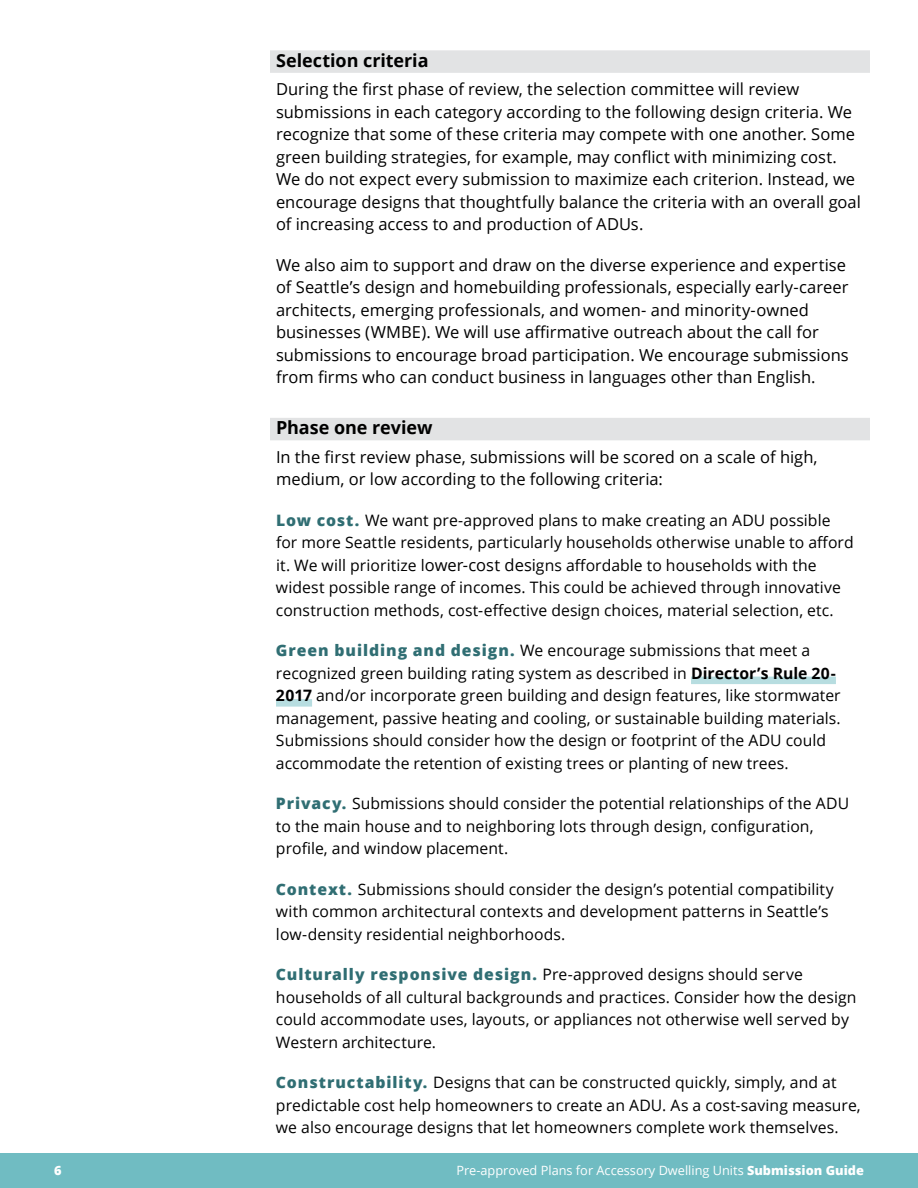
<style>
.page{position:relative;width:918px;height:1188px;background:#fff}
.page>*{position:absolute;margin:0;border:0;box-sizing:border-box;transform-origin:0 0}
.t1{font:700 18px "Open Sans";letter-spacing:-.005em;color:#000}
.t2{font:16.5px/22.5px "Open Sans";color:#000}
.t3{font:15.75px/22.5px "Open Sans";letter-spacing:.005em;color:#000}
.t4{font:12.75px "Open Sans";color:#fff}
.t5{font:800 12.75px "Open Sans";color:#fff}
.s1{font-weight:800;color:#306e73}
.s2{font-size:16.5px}
.s3{font-weight:700}
.s4{font-weight:800}
</style>
<div class="page">
<div style="left:270px;top:50px;width:600px;height:23px;background:#e2e3e4"></div>
<div style="left:270px;top:418px;width:600px;height:22px;background:#e2e3e4"></div>
<div style="left:691px;top:677px;width:145px;height:7px;background:#b7dde0"></div>
<div style="left:276px;top:699px;width:36px;height:8px;background:#b7dde0"></div>
<div style="left:0;top:1153px;width:918px;height:35px;background:#70bcc2"></div>
<p class="t1" style="left:276px;top:48px;width:154px">Selection criteria</p>
<p class="t2" style="left:276px;top:78px;width:587px">During the first phase of review, the selection committee will review submissions in each category according to the following design criteria. We recognize that some of these criteria may compete with one another. Some green building strategies, for example, may conflict with minimizing cost.<br>We do not expect every submission to maximize each criterion. Instead, we encourage designs that thoughtfully balance the criteria with an overall goal of increasing access to and production of ADUs.</p>
<p class="t2" style="left:276px;top:253px;width:574px">We also aim to support and draw on the diverse experience and expertise of Seattle’s design and homebuilding professionals, especially early-career architects, emerging professionals, and women- and minority-owned businesses (WMBE). We will use affirmative outreach about the call for submissions to encourage broad participation. We encourage submissions from firms who can conduct business in languages other than English.</p>
<p class="t1" style="left:276px;top:415px;width:158px">Phase one review</p>
<p class="t2" style="left:276px;top:445px;width:543px">In the first review phase, submissions will be scored on a scale of high, medium, or low according to the following criteria:</p>
<p class="t3" style="left:276px;top:508px;width:579px"><span class="s1">Low cost.</span> We want pre-approved plans to make creating an ADU possible for more Seattle residents, particularly households otherwise unable to afford it. We will prioritize l<span class="s2">ower-cost desi</span>gns affordable to households with the widest possible range of incomes. This could be achieved through innovative construction methods, cost-effective design choices, material selection, etc.</p>
<p class="t3" style="left:276px;top:639px;width:566px"><span class="s1">Green building and design.</span> We encourage submissions that meet a recognized green building rating system as described in <span class="s3">Director’s Rule 20- 2017</span> and/or incorporate green building and design features, like stormwater management, passive heating and cooling, or sustainable building materials.<br>Submissions should consider how the design or footprint of the ADU could accommodate the retention of existing trees or planting of new trees.</p>
<p class="t3" style="left:276px;top:792px;width:575px"><span class="s1">Privacy.</span> Submissions should consider the potential relationships of the ADU to the main house and to neighboring lots through design, configuration, profile, and window placement.</p>
<p class="t3" style="left:276px;top:878px;width:559px"><span class="s1">Context.</span> Submissions should consider the design’s potential compatibility with common architectural contexts and development patterns in Seattle’s low-density residential neighborhoods.</p>
<p class="t3" style="left:276px;top:963px;width:582px"><span class="s1">Culturally responsive design.</span> Pre-approved designs should serve households of all cultural backgrounds and practices. Consider how the design could accommodate uses, layouts, or appliances not otherwise well served by Western architecture.</p>
<p class="t3" style="left:276px;top:1071px;width:586px"><span class="s1">Constructability.</span> Designs that can be constructed quickly, simply, and at predictable cost help homeowners to create an ADU. As a cost-saving measure, we also encourage designs that let homeowners complete work themselves.</p>
<p class="t5" style="left:54px;top:1160px;width:9px">6</p>
<p class="t4" style="left:456px;top:1161px;width:409px">Pre-approved Plans for Accessory Dwelling Units <span class="s4">Submission Guide</span></p>
</div>
